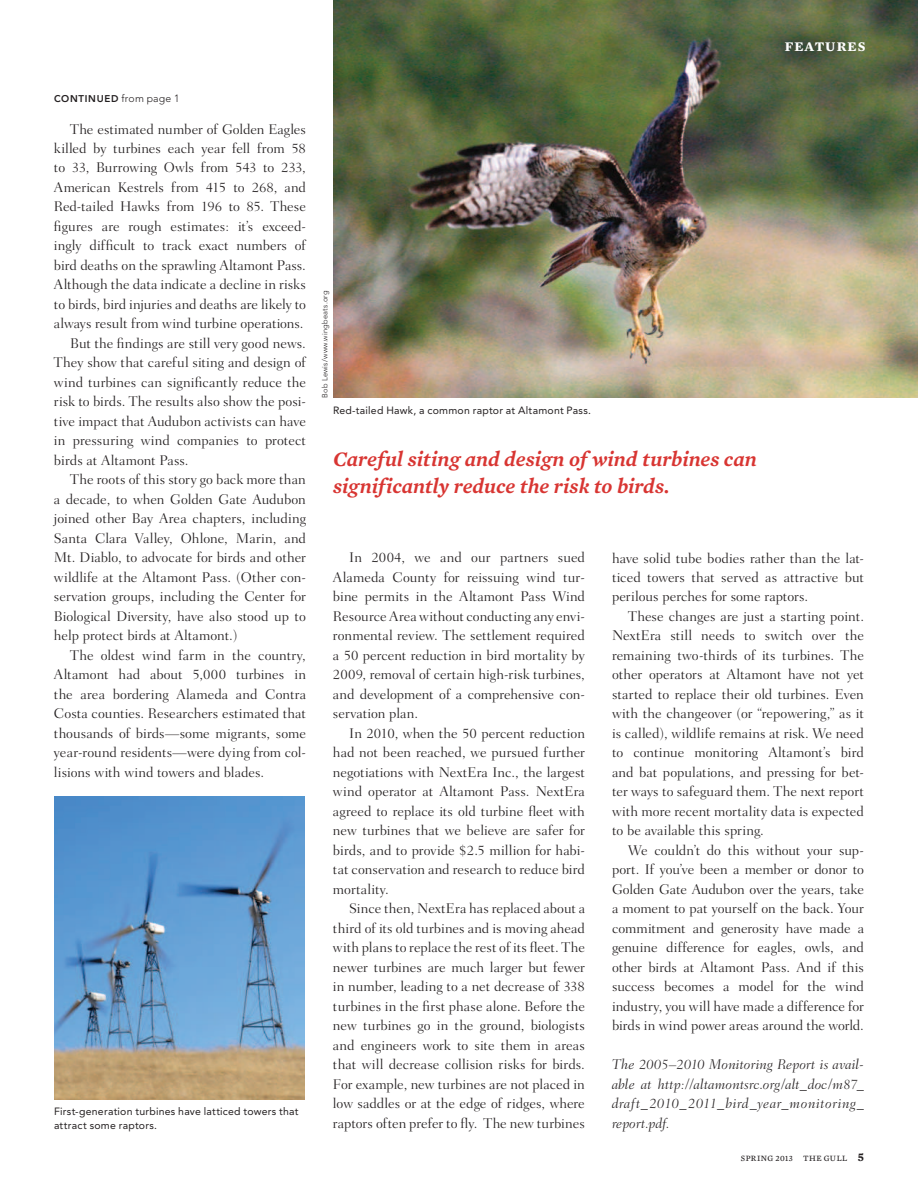
<style>
.page{position:relative;width:918px;height:1188px;background:#fff}
.page>*{position:absolute;margin:0;border:0;box-sizing:border-box;transform-origin:0 0}
.t1{font:italic 600 21px/27px "Mercury Text G2";letter-spacing:-.005em;color:#d83532}
.t2{font:300 14.25px/19.5px "Fairfield LH";color:#231f20;text-align:justify}
.t3{font:italic 300 14.25px/19.5px "Fairfield LH";letter-spacing:.025em;color:#231f20;text-align:justify}
.t4{font:13.5px "Mercury Text G3 Bold SC";letter-spacing:.075em;color:#fff}
.t5{font:10.5px/13.5px "Avenir";letter-spacing:.02em;color:#231f20}
.t6{font:800 9.75px "Avenir";letter-spacing:.07em;color:#231f20}
.t7{font:8.25px "Mercury Text G3 Roman SC";letter-spacing:.05em;color:#231f20}
.t8{font:300 7.5px "Avenir";letter-spacing:.025em;color:#231f20}
.s1{font-weight:300;font-size:10.5px}
.s2{font-family:"Mercury Text G3 Bold SC";font-size:12px}
</style>
<div class="page">
<img style="left:333px;top:0;width:585px;height:398px">
<img style="left:55px;top:797px;width:250px;height:302px">
<p class="t4" style="left:785px;top:38px;width:82px">FEATURES</p>
<p class="t6" style="left:54px;top:95px;width:127px">CONTINUED <span class="s1">from page 1</span></p>
<p class="t2" style="left:70px;top:120px;width:237px">The estimated number of Golden Eagles</p>
<p class="t2" style="left:54px;top:140px;width:254px">killed by turbines each year fell from 58</p>
<p class="t2" style="left:54px;top:159px;width:254px">to 33, Burrowing Owls from 543 to 233,</p>
<p class="t2" style="left:54px;top:179px;width:254px">American Kestrels from 415 to 268, and</p>
<p class="t2" style="left:54px;top:198px;width:253px">Red-tailed Hawks from 196 to 85. These</p>
<p class="t2" style="left:54px;top:218px;width:253px">figures are rough estimates: it’s exceed-</p>
<p class="t2" style="left:54px;top:237px;width:254px">ingly difficult to track exact numbers of</p>
<p class="t2" style="left:54px;top:257px;width:253px">bird deaths on the sprawling Altamont Pass.</p>
<p class="t2" style="left:54px;top:276px;width:254px">Although the data indicate a decline in risks</p>
<p class="t2" style="left:54px;top:296px;width:254px">to birds, bird injuries and deaths are likely to</p>
<p class="t2" style="left:54px;top:315px;width:251px">always result from wind turbine operations.</p>
<p class="t2" style="left:70px;top:335px;width:237px">But the findings are still very good news.</p>
<p class="t2" style="left:54px;top:354px;width:253px">They show that careful siting and design of</p>
<p class="t2" style="left:54px;top:374px;width:254px">wind turbines can significantly reduce the</p>
<p class="t2" style="left:54px;top:393px;width:253px">risk to birds. The results also show the posi-</p>
<p class="t2" style="left:54px;top:413px;width:253px">tive impact that Audubon activists can have</p>
<p class="t2" style="left:54px;top:432px;width:254px">in pressuring wind companies to protect</p>
<p class="t2" style="left:54px;top:452px;width:136px">birds at Altamont Pass.</p>
<p class="t2" style="left:70px;top:471px;width:237px">The roots of this story go back more than</p>
<p class="t2" style="left:54px;top:491px;width:253px">a decade, to when Golden Gate Audubon</p>
<p class="t2" style="left:54px;top:510px;width:254px">joined other Bay Area chapters, including</p>
<p class="t2" style="left:54px;top:530px;width:253px">Santa Clara Valley, Ohlone, Marin, and</p>
<p class="t2" style="left:54px;top:549px;width:253px">Mt. Diablo, to advocate for birds and other</p>
<p class="t2" style="left:54px;top:569px;width:253px">wildlife at the Altamont Pass. (Other con-</p>
<p class="t2" style="left:54px;top:588px;width:253px">servation groups, including the Center for</p>
<p class="t2" style="left:54px;top:608px;width:253px">Biological Diversity, have also stood up to</p>
<p class="t2" style="left:54px;top:627px;width:185px">help protect birds at Altamont.)</p>
<p class="t2" style="left:70px;top:647px;width:237px">The oldest wind farm in the country,</p>
<p class="t2" style="left:54px;top:666px;width:253px">Altamont had about 5,000 turbines in</p>
<p class="t2" style="left:54px;top:686px;width:253px">the area bordering Alameda and Contra</p>
<p class="t2" style="left:54px;top:705px;width:254px">Costa counties. Researchers estimated that</p>
<p class="t2" style="left:54px;top:725px;width:253px">thousands of birds—some migrants, some</p>
<p class="t2" style="left:54px;top:744px;width:253px">year-round residents—were dying from col-</p>
<p class="t2" style="left:54px;top:764px;width:212px">lisions with wind towers and blades.</p>
<p class="t5" style="left:54px;top:1106px;width:246px">First-generation turbines have latticed towers that attract some raptors.</p>
<p class="t8" style="left:322px;top:398px;width:108px;rotate:-90deg">Bob Lewis/www.wingbeats.org</p>
<p class="t5" style="left:333px;top:404px;width:260px">Red-tailed Hawk, a common raptor at Altamont Pass.</p>
<h1 class="t1" style="left:333px;top:447px;width:425px">Careful siting and design of wind turbines can significantly reduce the risk to birds.</h1>
<p class="t2" style="left:333px;top:549px;width:254px;text-indent:16px">In 2004, we and our partners sued Alameda County for reissuing wind tur&shy;bine permits in the Altamont Pass Wind Resource Area without conducting any envi&shy;ronmental review. The settlement required a 50 percent reduction in bird mortality by 2009, removal of certain high-risk turbines, and development of a comprehensive con&shy;servation plan.</p>
<p class="t2" style="left:333px;top:724px;width:254px;text-indent:16px">In 2010, when the 50 percent reduction had not been reached, we pursued further negotiations with NextEra Inc., the largest wind operator at Altamont Pass. NextEra agreed to replace its old turbine fleet with new turbines that we believe are safer for birds, and to provide $2.5 million for habi&shy;tat conservation and research to reduce bird mortality.</p>
<p class="t2" style="left:333px;top:900px;width:254px;text-indent:16px">Since then, NextEra has replaced about a third of its old turbines and is moving ahead with plans to replace the rest of its fleet. The newer turbines are much larger but fewer in number, leading to a net decrease of 338 turbines in the first phase alone. Before the new turbines go in the ground, biologists and engineers work to site them in areas that will decrease collision risks for birds.<br>For example, new turbines are not placed in low saddles or at the edge of ridges, where raptors often prefer to fly. The new turbines</p>
<p class="t2" style="left:612px;top:549px;width:254px">have solid tube bodies rather than the lat&shy;ticed towers that served as attractive but perilous perches for some raptors.</p>
<p class="t2" style="left:612px;top:608px;width:254px;text-indent:16px">These changes are just a starting point.<br>NextEra still needs to switch over the remaining two-thirds of its turbines. The other operators at Altamont have not yet started to replace their old turbines. Even with the changeover (or “repowering,” as it is called), wildlife remains at risk. We need to continue monitoring Altamont’s bird and bat populations, and pressing for bet&shy;ter ways to safeguard them. The next report with more recent mortality data is expected to be available this spring.</p>
<p class="t2" style="left:612px;top:842px;width:254px;text-indent:16px">We couldn’t do this without your sup&shy;port. If you’ve been a member or donor to Golden Gate Audubon over the years, take a moment to pat yourself on the back. Your commitment and generosity have made a genuine difference for eagles, owls, and other birds at Altamont Pass. And if this success becomes a model for the wind industry, you will have made a difference for birds in wind power areas around the world.</p>
<p class="t3" style="left:612px;top:1056px;width:253px">The 2005–2010 Monitoring Report is avail&shy;able at http://altamontsrc.org/alt_doc/m87_ draft_2010_2011_bird_year_monitoring_ report.pdf.</p>
<p class="t7" style="left:741px;top:1156px;width:53px">SPRING 2013</p>
<p class="t7" style="left:803px;top:1156px;width:62px">THE GULL <span class="s2">5</span></p>
</div>
